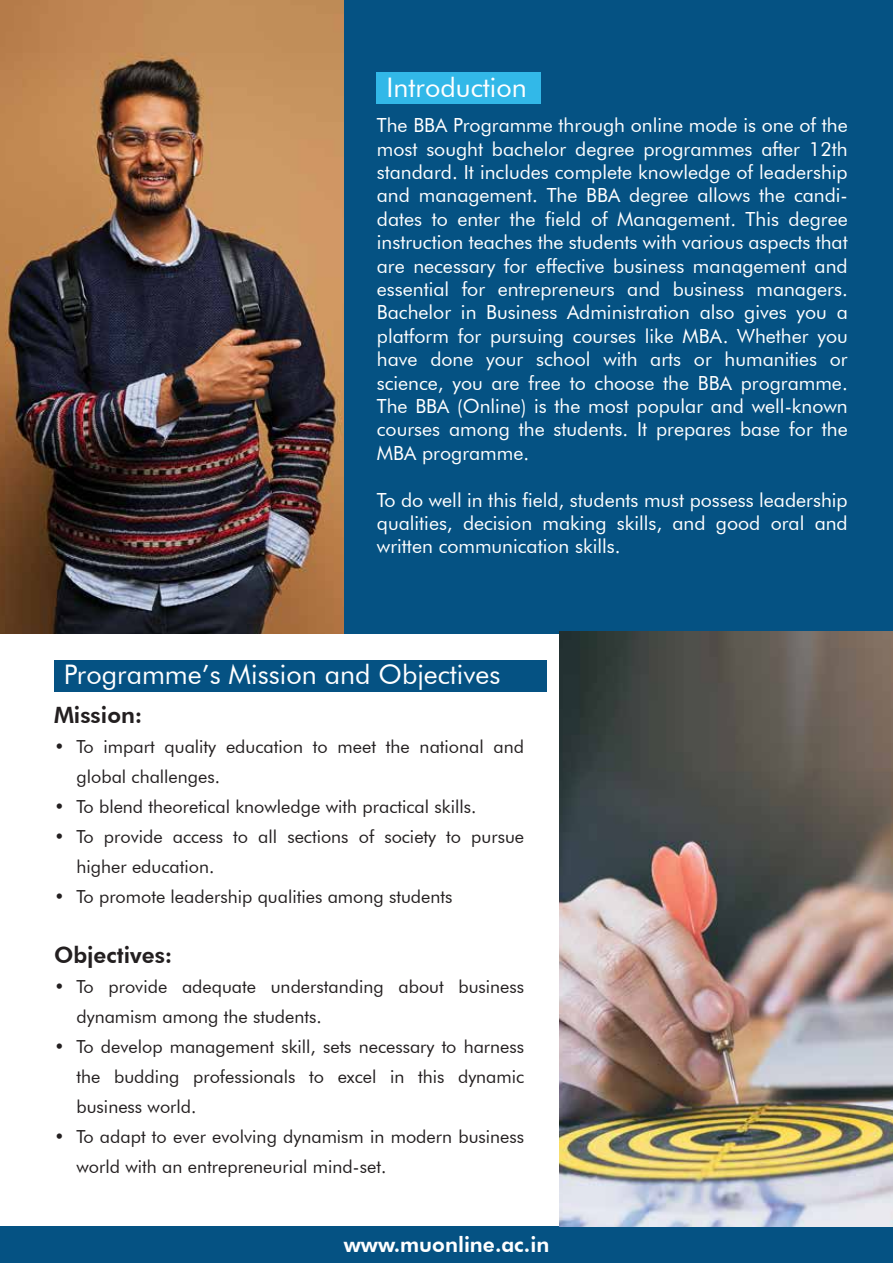
<style>
.page{position:relative;width:893px;height:1263px;background:#fff}
.page>*{position:absolute;margin:0;border:0;box-sizing:border-box;transform-origin:0 0}
.t1{font:27px "Futura BT";color:#fff}
.t2{font:800 22.5px "Futura BT";color:#231f20}
.t3{font:800 21px "Futura BT";color:#fff}
.t4{font:19.5px/23.4px "Futura BT";color:#fff;text-align:justify}
.t5{font:18px/30px "Futura BT";color:#231f20}
</style>
<div class="page">
<div style="left:0;top:1226px;width:893px;height:37px;background:#055283"></div>
<div style="left:0;top:0;width:893px;height:633px;background:#055283"></div>
<div style="left:54px;top:660px;width:493px;height:32px;background:#055283"></div>
<img style="left:560px;top:767px;width:333px;height:459px">
<img style="left:560px;top:631px;width:333px;height:136px">
<div style="left:377px;top:72px;width:164px;height:32px;background:#32b8e8"></div>
<img style="left:0;top:47px;width:344px;height:586px">
<img style="left:0;top:0;width:344px;height:47px">
<h1 class="t1" style="left:387px;top:71px;width:142px">Introduction</h1>
<p class="t4" style="left:377px;top:113px;width:472px">The BBA Programme through online mode is one of the most sought bachelor degree programmes after 12th standard. It includes complete knowledge of leadership and management. The BBA degree allows the candi&shy;dates to enter the field of Management. This degree instruction teaches the students with various aspects that are necessary for effective business management and essential for entrepreneurs and business managers.<br>Bachelor in Business Administration also gives you a platform for pursuing courses like MBA. Whether you have done your school with arts or humanities or science, you are free to choose the BBA programme.<br>The BBA (Online) is the most popular and well-known courses among the students. It prepares base for the MBA programme.</p>
<p class="t4" style="left:377px;top:488px;width:472px">To do well in this field, students must possess leadership qualities, decision making skills, and good oral and written communication skills.</p>
<h1 class="t1" style="left:64px;top:658px;width:438px">Programme’s Mission and Objectives</h1>
<p class="t2" style="left:54px;top:702px;width:90px">Mission:</p>
<p class="t5" style="left:77px;top:732px;width:449px;text-indent:-22px">• To impart quality education to meet the national and global challenges.</p>
<p class="t5" style="left:54px;top:792px;width:424px">• To blend theoretical knowledge with practical skills.</p>
<p class="t5" style="left:77px;top:822px;width:449px;text-indent:-22px">• To provide access to all sections of society to pursue higher education.</p>
<p class="t5" style="left:54px;top:882px;width:400px">• To promote leadership qualities among students</p>
<p class="t2" style="left:54px;top:942px;width:120px">Objectives:</p>
<p class="t5" style="left:77px;top:972px;width:449px;text-indent:-22px">• To provide adequate understanding about business dynamism among the students.</p>
<p class="t5" style="left:77px;top:1032px;width:449px;text-align:justify;text-indent:-22px">• To develop management skill, sets necessary to harness the budding professionals to excel in this dynamic business world.</p>
<p class="t5" style="left:77px;top:1122px;width:449px;text-indent:-22px">• To adapt to ever evolving dynamism in modern business world with an entrepreneurial mind-set.</p>
<p class="t3" style="left:344px;top:1231px;width:207px">www.muonline.ac.in</p>
</div>
